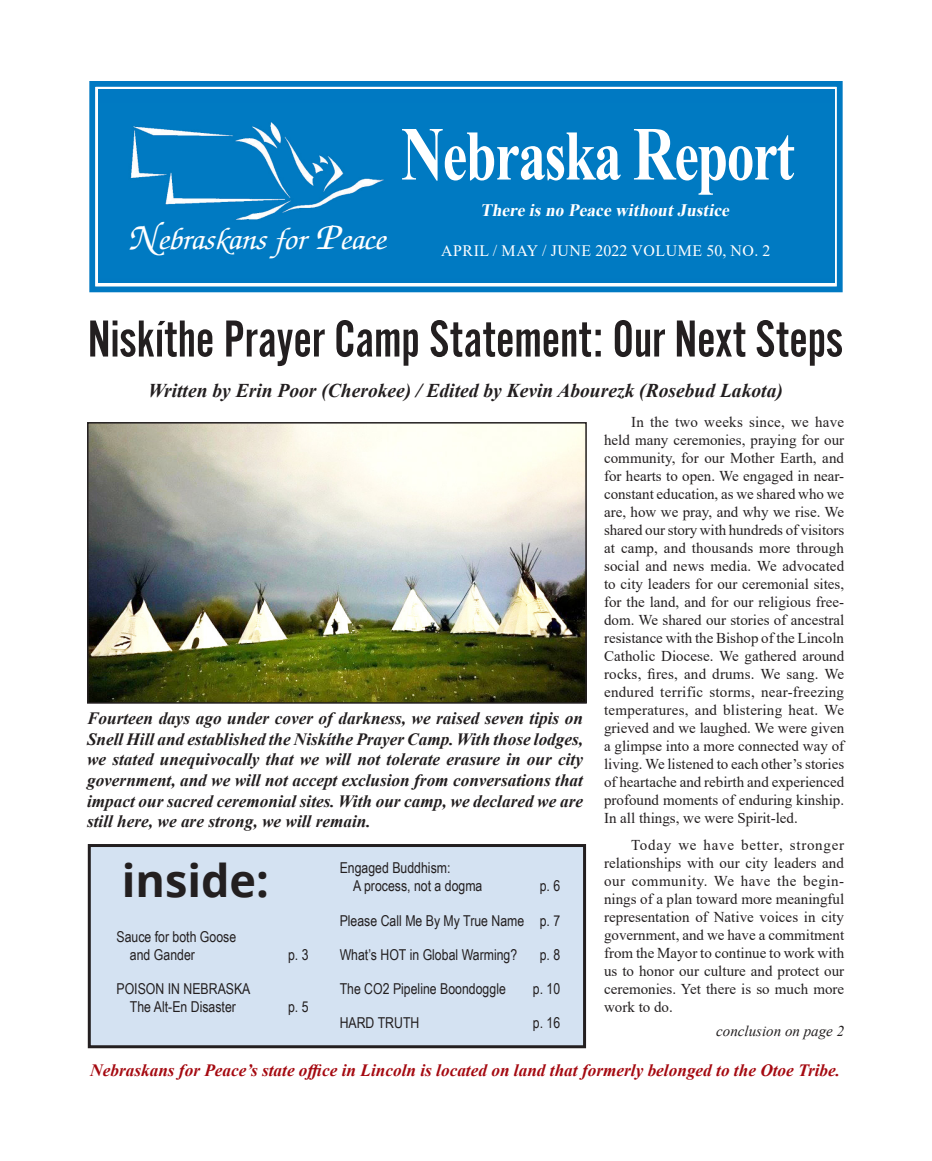
<style>
.page{position:relative;width:932px;height:1161px;background:#fff}
.page>*{position:absolute;margin:0;border:0;box-sizing:border-box;transform-origin:0 0}
.t1{font:700 71.1px "Times New Roman";letter-spacing:-.025em;color:#fff;scale:.78 1}
.Body_text{font:54px "Alternate Got No 2 D";color:#231f20}
.Headline{font:700 45px "Open Sans";color:#231f20}
.t2{font:italic 29.85px "Zapf Chancery Std";color:#fff;scale:1.1 1}
.Body_text-2{font:italic 700 19.5px "Times New Roman";color:#231f20}
.t3{font:italic 700 17.55px "Times New Roman";color:#fff}
.Body_text-3{font:italic 700 17.25px/20.7px "Times New Roman";color:#231f20;text-align:justify}
.Headline-2{font:italic 700 17.25px "Times New Roman";color:#a50a11}
.t4{font:15.9px "Times New Roman";letter-spacing:.035em;color:#fff}
.Body_text-4{font:15px/18px "Times New Roman";color:#231f20;text-align:justify}
.Calendar{font:15px/18px "Arial Narrow";color:#231f20}
.Body_text-5{font:italic 15px "Times New Roman";color:#231f20}
.s1{font-size:38.25px}
.s2{font-size:76.35px}
</style>
<div class="page">
<div style="left:89px;top:846px;width:495px;height:201px;background:#d4e2f2"></div>
<div style="left:88px;top:844px;width:498px;height:204px;border:3px solid #231f20"></div>
<div style="left:89px;top:81px;width:753px;height:211px;border:6px solid #0079c2"></div>
<div style="left:98px;top:90px;width:736px;height:193px;background:#007ac2"></div>
<img style="left:90px;top:425px;width:493px;height:276px">
<div style="left:87px;top:422px;width:499px;height:282px;border:2px solid #231f20"></div>
<p class="t2" style="left:130px;top:224px;width:236px"><span class="s1">N</span>ebraskans for <span class="s1">P</span>eace</p>
<p class="t1" style="left:401px;top:104px;width:506px"><span class="s2">N</span>ebraska <span class="s2">R</span>eport</p>
<p class="t3" style="left:480px;top:197px;width:255px">Thereisno PeacewithoutJustice</p>
<p class="t4" style="left:441px;top:239px;width:331px">APRIL / MAY / JUNE 2022 VOLUME 50, NO. 2</p>
<p class="Body_text" style="left:88px;top:310px;width:756px">Niskíthe Prayer Camp Statement: Our Next Steps</p>
<p class="Body_text-2" style="left:148px;top:377px;width:636px">Written by Erin Poor (Cherokee) / Edited by Kevin Abourezk (Rosebud Lakota)</p>
<p class="Body_text-3" style="left:87px;top:707px;width:497px">Fourteen days ago under cover of darkness, we raised seven tipis on Snell Hill and established the Niskíthe Prayer Camp. With those lodges, we stated unequivocally that we will not tolerate erasure in our city government, and we will not accept exclusion from conversations that impact our sacred ceremonial sites. With our camp, we declared we are still here, we are strong, we will remain.</p>
<p class="Headline" style="left:122px;top:849px;width:149px">inside:</p>
<p class="Calendar" style="left:353px;top:859px;width:131px;text-indent:-14px">Engaged Buddhism:<br>A process, not a dogma</p>
<p class="Calendar" style="left:539px;top:877px;width:22px">p. 6</p>
<p class="Calendar" style="left:339px;top:911px;width:222px">Please Call Me By My True Name p. 7</p>
<p class="Calendar" style="left:339px;top:945px;width:179px">What’s HOT in Global Warming?</p>
<p class="Calendar" style="left:539px;top:945px;width:22px">p. 8</p>
<p class="Calendar" style="left:339px;top:979px;width:168px">The CO2 Pipeline Boondoggle</p>
<p class="Calendar" style="left:533px;top:979px;width:29px">p. 10</p>
<p class="Calendar" style="left:339px;top:1013px;width:81px">HARD TRUTH</p>
<p class="Calendar" style="left:533px;top:1013px;width:29px">p. 16</p>
<p class="Calendar" style="left:130px;top:927px;width:108px;text-indent:-14px">Sauce for both Goose and Gander</p>
<p class="Calendar" style="left:288px;top:945px;width:22px">p. 3</p>
<p class="Calendar" style="left:116px;top:980px;width:135px;text-align:center">POISON IN NEBRASKA<br>The Alt-En Disaster</p>
<p class="Calendar" style="left:288px;top:998px;width:22px">p. 5</p>
<p class="Body_text-4" style="left:604px;top:412px;width:242px;text-indent:27px">In the two weeks since, we have held many ceremonies, praying for our community, for our Mother Earth, and for hearts to open. We engaged in near&shy;constant education, as we shared who we are, how we pray, and why we rise. We shared our story with hundreds of visitors at camp, and thousands more through social and news media. We advocated to city leaders for our ceremonial sites, for the land, and for our religious free&shy;dom. We shared our stories of ancestral resistance with the Bishop of the Lincoln Catholic Diocese. We gathered around rocks, fires, and drums. We sang. We endured terrific storms, near-freezing temperatures, and blistering heat. We grieved and we laughed. We were given a glimpse into a more connected way of living. We listened to each other’s stories of heartache and rebirth and experienced profound moments of enduring kinship.<br>In all things, we were Spirit-led.</p>
<p class="Body_text-4" style="left:604px;top:835px;width:242px;text-indent:27px">Today we have better, stronger relationships with our city leaders and our community. We have the begin&shy;nings of a plan toward more meaningful representation of Native voices in city government, and we have a commitment from the Mayor to continue to work with us to honor our culture and protect our ceremonies. Yet there is so much more work to do.</p>
<p class="Body_text-5" style="left:716px;top:1021px;width:129px">conclusion on page 2</p>
<p class="Headline-2" style="left:90px;top:1058px;width:751px">Nebraskans for Peace’s state office in Lincoln is located on land that formerly belonged to the Otoe Tribe.</p>
</div>
